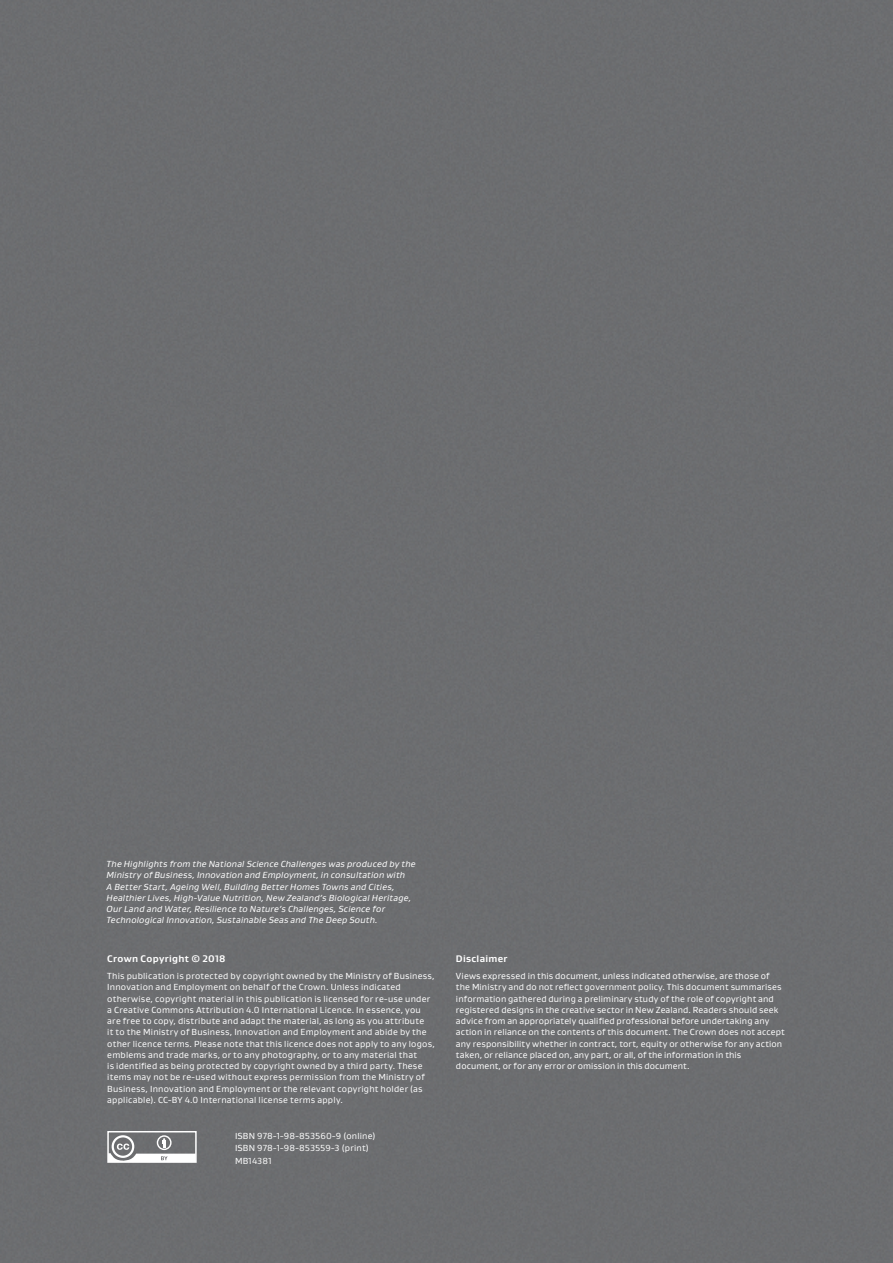
<style>
.page{position:relative;width:893px;height:1263px;background:#6c6d70}
.page>*{position:absolute;margin:0;border:0;box-sizing:border-box;transform-origin:0 0}
.t1{font:700 9.75px "Gustan";letter-spacing:.03em;color:#fff}
.t2{font:9px/11.2px "Gustan";letter-spacing:.02em;color:#fff}
.t3{font:italic 9px/11.2px "Gustan";letter-spacing:.02em;color:#fff}
</style>
<div class="page">
<div style="left:157px;top:1135px;width:15px;height:15px;border:1px solid #fff;border-radius:50%"></div>
<div style="left:112px;top:1135px;width:22px;height:23px;border:2px solid #fff;border-radius:50%"></div>
<svg style="left:110px;top:1138px;width:84px;height:22px"></svg>
<div style="left:107px;top:1131px;width:90px;height:32px;border:2px solid #fff"></div>
<p class="t3" style="left:107px;top:858px;width:311px">The Highlights from the National Science Challenges was produced by the Ministry of Business, Innovation and Employment, in consultation with<br>A Better Start, Ageing Well, Building Better Homes Towns and Cities, Healthier Lives, High-Value Nutrition, New Zealand’s Biological Heritage, Our Land and Water, Resilience to Nature’s Challenges, Science for Technological Innovation, Sustainable Seas and The Deep South.</p>
<p class="t1" style="left:107px;top:952px;width:120px">Crown Copyright © 2018</p>
<p class="t2" style="left:107px;top:970px;width:329px">This publication is protected by copyright owned by the Ministry of Business, Innovation and Employment on behalf of the Crown. Unless indicated otherwise, copyright material in this publication is licensed for re-use under a Creative Commons Attribution 4.0 International Licence. In essence, you are free to copy, distribute and adapt the material, as long as you attribute<br>it to the Ministry of Business, Innovation and Employment and abide by the other licence terms. Please note that this licence does not apply to any logos, emblems and trade marks, or to any photography, or to any material that<br>is identified as being protected by copyright owned by a third party. These items may not be re-used without express permission from the Ministry of Business, Innovation and Employment or the relevant copyright holder (as applicable). CC-BY 4.0 International license terms apply.</p>
<p class="t2" style="left:235px;top:1129px;width:142px;line-height:12.5px">ISBN 978-1-98-853560-9 (online)<br>ISBN 978-1-98-853559-3 (print)<br>MB14381</p>
<p class="t1" style="left:456px;top:952px;width:53px">Disclaimer</p>
<p class="t2" style="left:456px;top:970px;width:330px">Views expressed in this document, unless indicated otherwise, are those of the Ministry and do not reflect government policy. This document summarises information gathered during a preliminary study of the role of copyright and registered designs in the creative sector in New Zealand. Readers should seek advice from an appropriately qualified professional before undertaking any action in reliance on the contents of this document. The Crown does not accept any responsibility whether in contract, tort, equity or otherwise for any action taken, or reliance placed on, any part, or all, of the information in this document, or for any error or omission in this document.</p>
</div>
